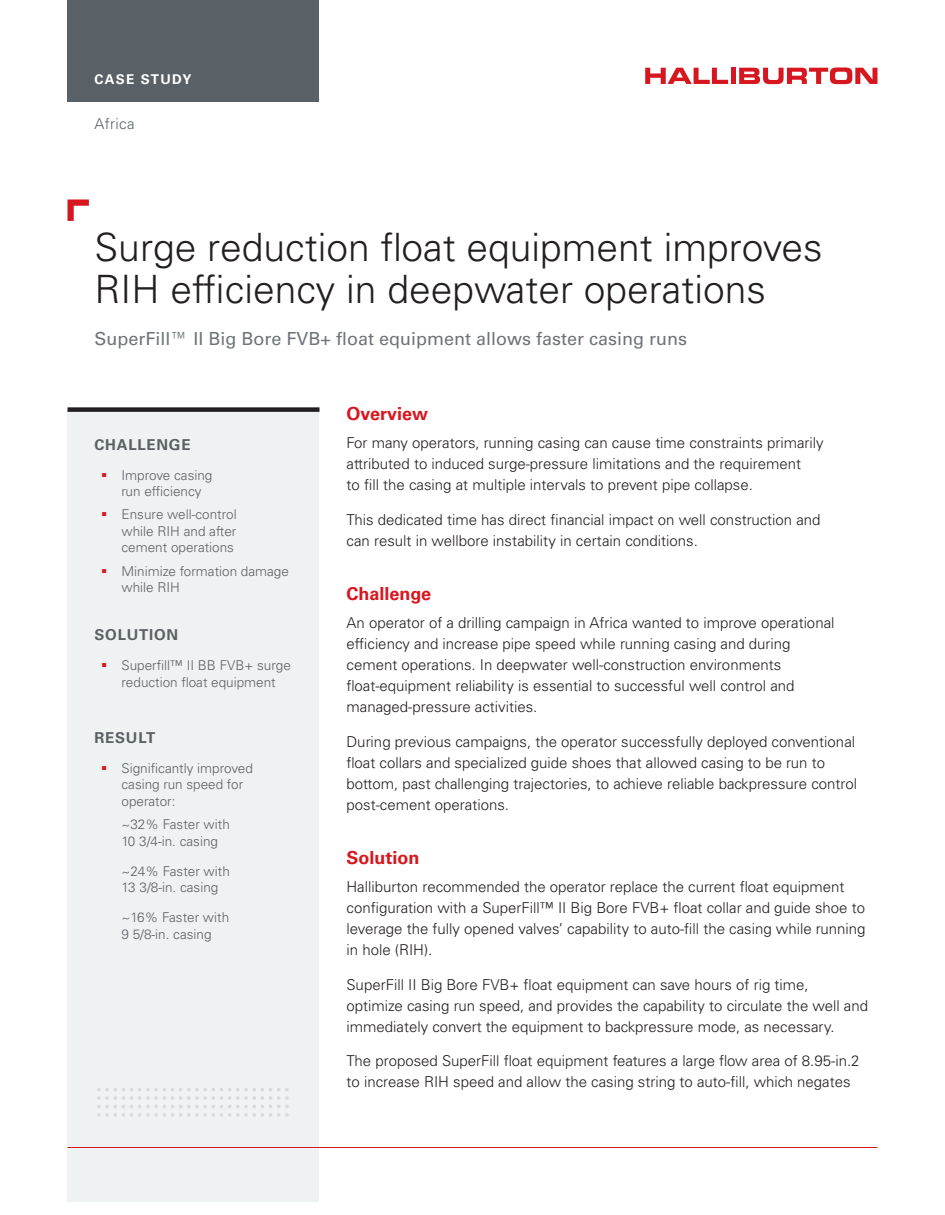
<style>
.page{position:relative;width:945px;height:1215px;background:#fff}
.page>*{position:absolute;margin:0;border:0;box-sizing:border-box;transform-origin:0 0}
._02_Headline{font:300 39px/42px "Univers LT Std";color:#231f20}
._02_Subhead__1{font:18px "Univers LT Std";color:#6e757a}
._02_Subhead__2{font:700 18px "Univers LT Std";color:#d7171f}
._02_Body_10pt{font:300 15px/21px "Univers LT Std";color:#231f20}
._03_Subhead_Sidebar{font:700 15px "Univers LT Std";letter-spacing:.05em;color:#5a6166}
._03_Level_2_Capability{font:300 15px "Univers LT Std";letter-spacing:.025em;color:#5a6166}
._03_Body_Sidebar{font:300 13.5px/16.5px "Univers LT Std";color:#5a6166}
.t1{font:700 13.5px "Univers LT Std";letter-spacing:.1em;color:#fff}
</style>
<div class="page">
<div style="left:68px;top:410px;width:252px;height:792px;background:#eff2f3"></div>
<img style="left:97px;top:1088px;width:192px;height:29px">
<div style="left:68px;top:407px;width:252px;height:5px;background:#231f20"></div>
<svg style="left:68px;top:199px;width:21px;height:22px"></svg>
<hr style="left:68px;top:1147px;width:810px;height:1px;background:#d7171f">
<div style="left:68px;top:0;width:252px;height:101px;background:#5a6166"></div>
<svg style="left:645px;top:68px;width:83px;height:16px"></svg>
<div style="left:731px;top:68px;width:5px;height:16px;background:#d7171f"></div>
<svg style="left:739px;top:68px;width:138px;height:16px"></svg>
<p class="t1" style="left:94px;top:71px;width:98px">CASE STUDY</p>
<p class="_03_Level_2_Capability" style="left:94px;top:115px;width:42px">Africa</p>
<p class="_02_Headline" style="left:94px;top:226px;width:730px">Surge reduction float equipment improves<br>RIH efficiency in deepwater operations</p>
<p class="_02_Subhead__1" style="left:94px;top:327px;width:594px">SuperFill™ II Big Bore FVB+ float equipment allows faster casing runs</p>
<p class="_03_Subhead_Sidebar" style="left:94px;top:436px;width:98px">CHALLENGE</p>
<p class="_03_Body_Sidebar" style="left:122px;top:467px;width:92px">Improve casing run efficiency</p>
<p class="_03_Body_Sidebar" style="left:122px;top:506px;width:117px;text-align:justify">Ensure well-control while RIH and after cement operations</p>
<p class="_03_Body_Sidebar" style="left:122px;top:563px;width:169px">Minimize formation damage while RIH</p>
<p class="_03_Subhead_Sidebar" style="left:94px;top:626px;width:85px">SOLUTION</p>
<p class="_03_Body_Sidebar" style="left:122px;top:657px;width:171px">Superfill™ II BB FVB+ surge reduction float equipment</p>
<p class="_03_Subhead_Sidebar" style="left:94px;top:729px;width:62px">RESULT</p>
<p class="_03_Body_Sidebar" style="left:122px;top:760px;width:133px">Significantly improved casing run speed for operator:</p>
<p class="_03_Body_Sidebar" style="left:122px;top:816px;width:110px">~32% Faster with<br>10 3/4-in. casing</p>
<p class="_03_Body_Sidebar" style="left:122px;top:863px;width:110px">~24% Faster with<br>13 3/8-in. casing</p>
<p class="_03_Body_Sidebar" style="left:122px;top:909px;width:109px">~16% Faster with<br>9 5/8-in. casing</p>
<p class="_02_Subhead__2" style="left:346px;top:403px;width:83px">Overview</p>
<p class="_02_Body_10pt" style="left:346px;top:432px;width:479px">For many operators, running casing can cause time constraints primarily attributed to induced surge-pressure limitations and the requirement<br>to fill the casing at multiple intervals to prevent pipe collapse.</p>
<p class="_02_Body_10pt" style="left:346px;top:509px;width:476px">This dedicated time has direct financial impact on well construction and can result in wellbore instability in certain conditions.</p>
<p class="_02_Subhead__2" style="left:346px;top:584px;width:86px">Challenge</p>
<p class="_02_Body_10pt" style="left:346px;top:612px;width:490px">An operator of a drilling campaign in Africa wanted to improve operational efficiency and increase pipe speed while running casing and during cement operations. In deepwater well-construction environments float-equipment reliability is essential to successful well control and managed-pressure activities.</p>
<p class="_02_Body_10pt" style="left:346px;top:731px;width:512px">During previous campaigns, the operator successfully deployed conventional float collars and specialized guide shoes that allowed casing to be run to bottom, past challenging trajectories, to achieve reliable backpressure control post-cement operations.</p>
<p class="_02_Subhead__2" style="left:346px;top:847px;width:75px">Solution</p>
<p class="_02_Body_10pt" style="left:346px;top:876px;width:521px">Halliburton recommended the operator replace the current float equipment configuration with a SuperFill™ II Big Bore FVB+ float collar and guide shoe to leverage the fully opened valves’ capability to auto-fill the casing while running in hole (RIH).</p>
<p class="_02_Body_10pt" style="left:346px;top:974px;width:523px">SuperFill II Big Bore FVB+ float equipment can save hours of rig time, optimize casing run speed, and provides the capability to circulate the well and immediately convert the equipment to backpressure mode, as necessary.</p>
<p class="_02_Body_10pt" style="left:346px;top:1050px;width:515px">The proposed SuperFill float equipment features a large flow area of 8.95-in.2 to increase RIH speed and allow the casing string to auto-fill, which negates</p>
</div>
